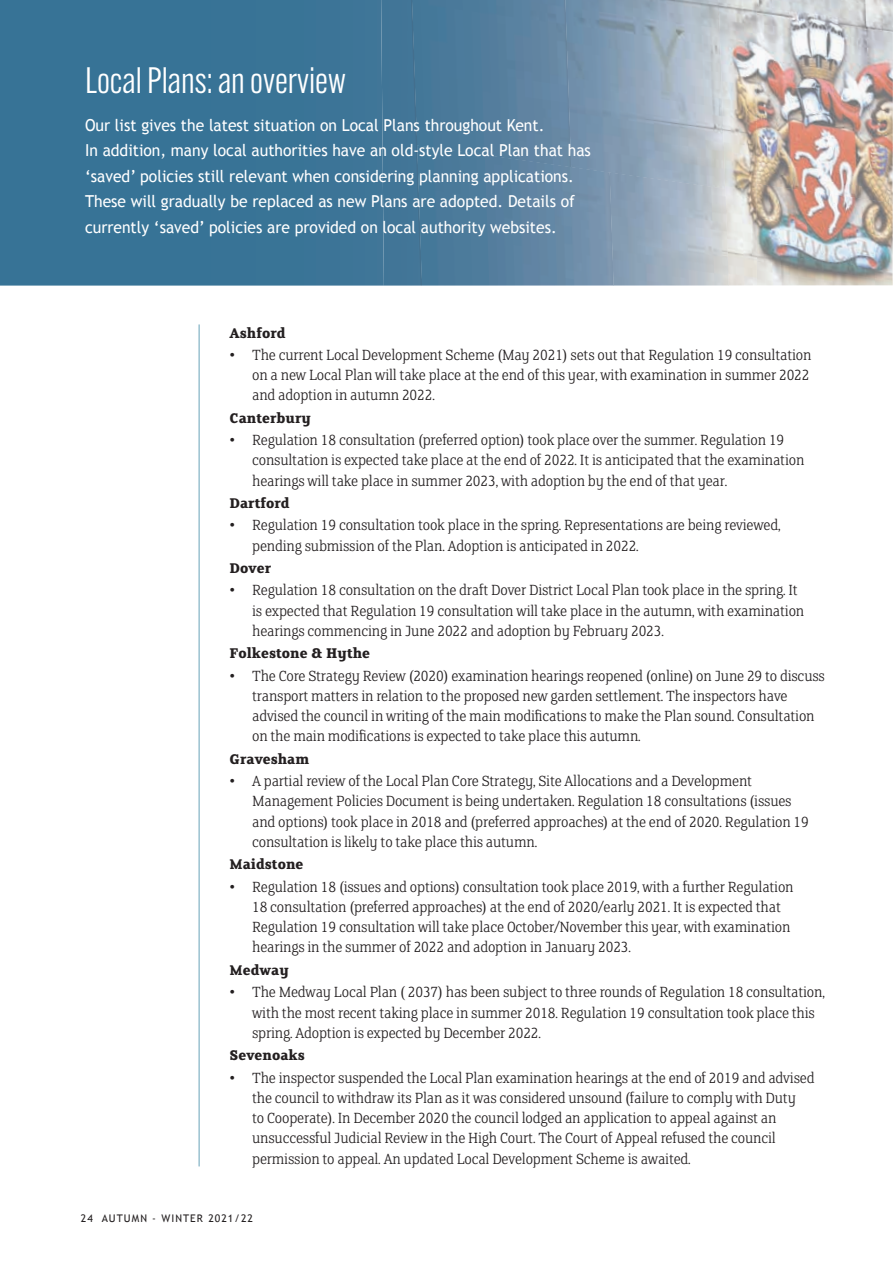
<style>
.page{position:relative;width:893px;height:1263px;background:#fff}
.page>*{position:absolute;margin:0;border:0;box-sizing:border-box;transform-origin:0 0}
.t1{font:36px "Alternate Gothic ATF";color:#fff}
.t2{font:300 16.5px/20.2px "FS Clerkenwell";letter-spacing:-.01em;color:#231f20}
.t3{font:16.5px/25.5px "Trebuchet MS";color:#fff;scale:.95 1}
.t4{font:700 15.75px "FS Clerkenwell";color:#231f20}
.t5{font:10.5px "Trebuchet MS";letter-spacing:.1em;color:#231f20}
</style>
<div class="page">
<img style="left:757px;top:0;width:136px;height:184px">
<img style="left:757px;top:184px;width:136px;height:101px">
<hr style="left:199px;top:324px;width:1px;height:842px;background:#68a2b8">
<div style="left:0;top:0;width:752px;height:286px;background:#377396"></div>
<img style="left:422px;top:0;width:143px;height:145px">
<img style="left:565px;top:0;width:153px;height:172px">
<img style="left:718px;top:0;width:39px;height:285px">
<div style="left:381px;top:0;width:41px;height:286px;background:#417597"></div>
<img style="left:417px;top:145px;width:197px;height:141px">
<img style="left:610px;top:172px;width:119px;height:113px">
<h1 class="t1" style="left:85px;top:58px;width:262px">Local Plans: an overview</h1>
<p class="t3" style="left:85px;top:112px;width:534px">Our list gives the latest situation on Local Plans throughout Kent.<br>In addition, many local authorities have an old-style Local Plan that has ‘saved’ policies still relevant when considering planning applications.<br>These will gradually be replaced as new Plans are adopted. Details of currently ‘saved’ policies are provided on local authority websites.</p>
<p class="t4" style="left:230px;top:325px;width:58px">Ashford</p>
<p class="t2" style="left:252px;top:346px;width:561px;text-align:justify;text-indent:-23px">• The current Local Development Scheme (May 2021) sets out that Regulation 19 consultation on a new Local Plan will take place at the end of this year, with examination in summer 2022 and adoption in autumn 2022.</p>
<p class="t4" style="left:230px;top:410px;width:83px">Canterbury</p>
<p class="t2" style="left:252px;top:431px;width:554px;text-indent:-23px">• Regulation 18 consultation (preferred option) took place over the summer. Regulation 19 consultation is expected take place at the end of 2022. It is anticipated that the examination hearings will take place in summer 2023, with adoption by the end of that year.</p>
<p class="t4" style="left:230px;top:496px;width:62px">Dartford</p>
<p class="t2" style="left:252px;top:516px;width:530px;text-indent:-23px">• Regulation 19 consultation took place in the spring. Representations are being reviewed, pending submission of the Plan. Adoption is anticipated in 2022.</p>
<p class="t4" style="left:230px;top:561px;width:43px">Dover</p>
<p class="t2" style="left:252px;top:581px;width:554px;text-indent:-23px">• Regulation 18 consultation on the draft Dover District Local Plan took place in the spring. It is expected that Regulation 19 consultation will take place in the autumn, with examination hearings commencing in June 2022 and adoption by February 2023.</p>
<p class="t4" style="left:230px;top:646px;width:142px">Folkestone &amp; Hythe</p>
<p class="t2" style="left:252px;top:666px;width:574px;text-indent:-23px">• The Core Strategy Review (2020) examination hearings reopened (online) on June 29 to discuss transport matters in relation to the proposed new garden settlement. The inspectors have advised the council in writing of the main modifications to make the Plan sound. Consultation on the main modifications is expected to take place this autumn.</p>
<p class="t4" style="left:230px;top:751px;width:81px">Gravesham</p>
<p class="t2" style="left:252px;top:772px;width:558px;text-indent:-23px">• A partial review of the Local Plan Core Strategy, Site Allocations and a Development Management Policies Document is being undertaken. Regulation 18 consultations (issues and options) took place in 2018 and (preferred approaches) at the end of 2020. Regulation 19 consultation is likely to take place this autumn.</p>
<p class="t4" style="left:230px;top:857px;width:75px">Maidstone</p>
<p class="t2" style="left:252px;top:877px;width:543px;text-indent:-23px">• Regulation 18 (issues and options) consultation took place 2019, with a further Regulation 18 consultation (preferred approaches) at the end of 2020/early 2021. It is expected that Regulation 19 consultation will take place October/November this year, with examination hearings in the summer of 2022 and adoption in January 2023.</p>
<p class="t4" style="left:230px;top:962px;width:61px">Medway</p>
<p class="t2" style="left:252px;top:983px;width:574px;text-indent:-23px">• The Medway Local Plan ( 2037) has been subject to three rounds of Regulation 18 consultation, with the most recent taking place in summer 2018. Regulation 19 consultation took place this spring. Adoption is expected by December 2022.</p>
<p class="t4" style="left:230px;top:1048px;width:77px">Sevenoaks</p>
<p class="t2" style="left:252px;top:1068px;width:564px;text-indent:-23px">• The inspector suspended the Local Plan examination hearings at the end of 2019 and advised the council to withdraw its Plan as it was considered unsound (failure to comply with Duty<br>to Cooperate). In December 2020 the council lodged an application to appeal against an unsuccessful Judicial Review in the High Court. The Court of Appeal refused the council permission to appeal. An updated Local Development Scheme is awaited.</p>
<p class="t5" style="left:81px;top:1212px;width:174px">24 AUTUMN - WINTER 2021/22</p>
</div>
